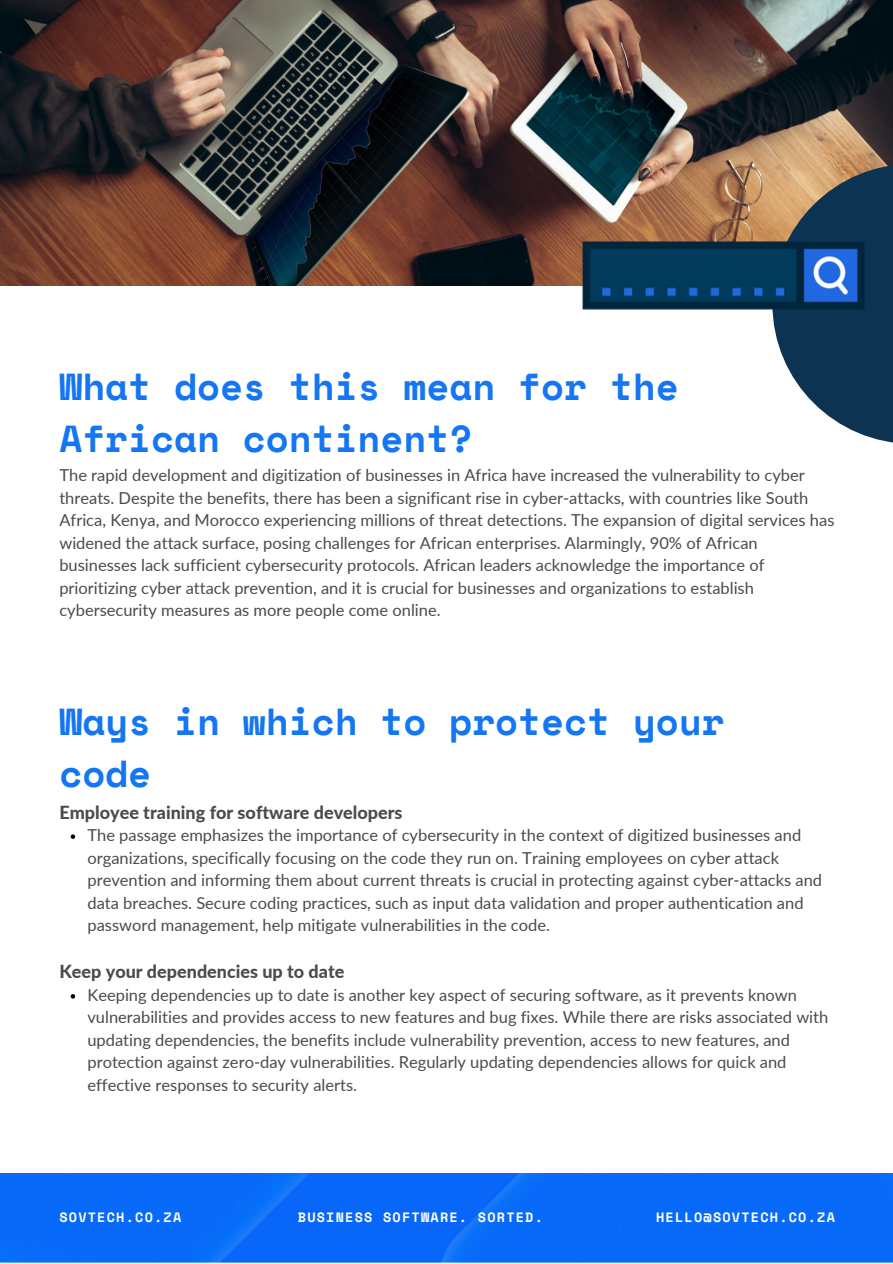
<style>
.page{position:relative;width:893px;height:1264px;background:#fff}
.page>*{position:absolute;margin:0;border:0;box-sizing:border-box;transform-origin:0 0}
.t1{font:700 37.5px/51.8px "Space Mono";color:#1476f2}
.t2{font:800 18px "Lato";color:#494c4a}
.t3{font:16.5px/22.5px "Lato";color:#494c4a}
.t4{font:700 13.5px "Space Mono";letter-spacing:.09em;color:#fff}
</style>
<div class="page">
<img style="left:0;top:0;width:892px;height:286px">
<svg style="left:772px;top:164px;width:120px;height:279px;fill:#0d3353"></svg>
<div style="left:0;top:1173px;width:892px;height:89px;background:#0869f9"></div>
<img style="left:573px;top:229px;width:301px;height:93px">
<svg style="left:71px;top:834px;width:4px;height:4px"></svg>
<svg style="left:71px;top:994px;width:4px;height:4px"></svg>
<p class="t1" style="left:59px;top:360px;width:621px">What does this mean for the<br>African continent?</p>
<p class="t3" style="left:59px;top:463px;width:776px">The rapid development and digitization of businesses in Africa have increased the vulnerability to cyber threats. Despite the benefits, there has been a significant rise in cyber-attacks, with countries like South Africa, Kenya, and Morocco experiencing millions of threat detections. The expansion of digital services has widened the attack surface, posing challenges for African enterprises. Alarmingly, 90% of African businesses lack sufficient cybersecurity protocols. African leaders acknowledge the importance of prioritizing cyber attack prevention, and it is crucial for businesses and organizations to establish cybersecurity measures as more people come online.</p>
<p class="t1" style="left:59px;top:695px;width:666px">Ways in which to protect your code</p>
<p class="t2" style="left:59px;top:800px;width:344px">Employee training for software developers</p>
<p class="t3" style="left:87px;top:823px;width:736px">The passage emphasizes the importance of cybersecurity in the context of digitized businesses and organizations, specifically focusing on the code they run on. Training employees on cyber attack prevention and informing them about current threats is crucial in protecting against cyber-attacks and data breaches. Secure coding practices, such as input data validation and proper authentication and password management, help mitigate vulnerabilities in the code.</p>
<p class="t2" style="left:59px;top:960px;width:286px">Keep your dependencies up to date</p>
<p class="t3" style="left:87px;top:983px;width:742px">Keeping dependencies up to date is another key aspect of securing software, as it prevents known vulnerabilities and provides access to new features and bug fixes. While there are risks associated with updating dependencies, the benefits include vulnerability prevention, access to new features, and protection against zero-day vulnerabilities. Regularly updating dependencies allows for quick and effective responses to security alerts.</p>
<p class="t4" style="left:59px;top:1206px;width:123px">SOVTECH.CO.ZA</p>
<p class="t4" style="left:298px;top:1206px;width:246px">BUSINESS SOFTWARE. SORTED.</p>
<p class="t4" style="left:656px;top:1206px;width:180px">HELLO@SOVTECH.CO.ZA</p>
</div>
